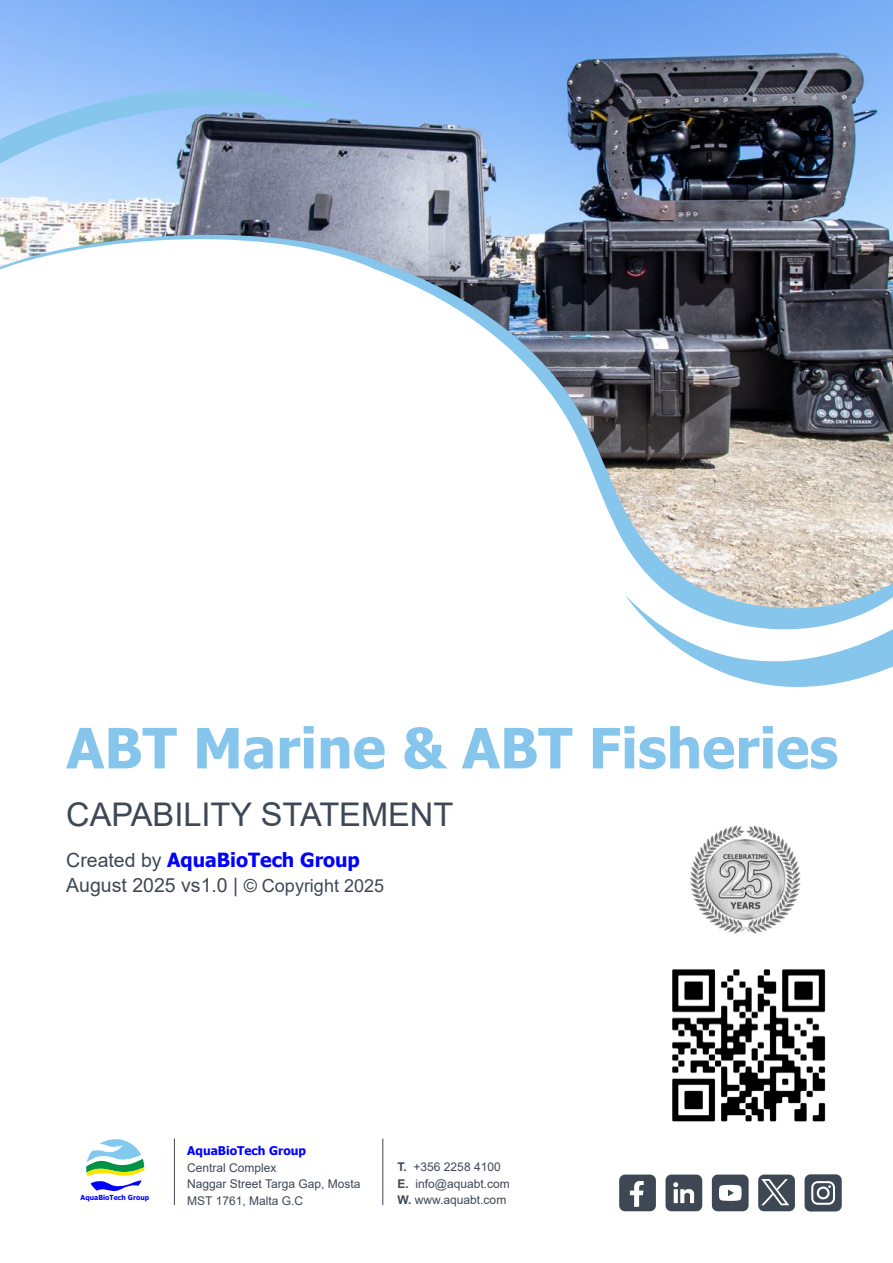
<style>
.page{position:relative;width:893px;height:1263px;background:#fff}
.page>*{position:absolute;margin:0;border:0;box-sizing:border-box;transform-origin:0 0}
.t1{font:700 55.65px "Tahoma";color:#86c6ed}
.t2{font:32.55px "Arial";color:#3e4855}
.t3{font:19.5px "Arial";color:#3e4855}
.t4{font:700 19.5px "Tahoma";color:#00f}
.t5{font:12px/16.5px "Arial";color:#3e4855}
.t6{font:700 12px "Tahoma";color:#00f}
.t7{font:700 6.9px "Tahoma";color:#00f}
.s1{font-family:"Arial";font-weight:400;color:#3e4855}
.s2{font-size:18px}
.s3{font-weight:700}
</style>
<div class="page">
<svg style="left:86px;top:1139px;width:58px;height:52px"></svg>
<hr style="left:382px;top:1138px;width:1px;height:67px;background:#3e4855">
<hr style="left:174px;top:1138px;width:1px;height:67px;background:#3e4855">
<img style="left:672px;top:969px;width:154px;height:153px">
<div style="left:619px;top:1174px;width:37px;height:37px;background:#3e4855;border-radius:6px"></div>
<svg style="left:630px;top:1181px;width:14px;height:26px"></svg>
<div style="left:758px;top:1174px;width:37px;height:37px;background:#3e4855;border-radius:6px"></div>
<div style="left:712px;top:1174px;width:37px;height:37px;background:#3e4855;border-radius:6px"></div>
<svg style="left:719px;top:1185px;width:23px;height:16px"></svg>
<div style="left:665px;top:1174px;width:37px;height:37px;background:#3e4855;border-radius:6px"></div>
<svg style="left:673px;top:1182px;width:21px;height:21px"></svg>
<svg style="left:804px;top:1174px;width:38px;height:37px"></svg>
<img style="left:0;top:0;width:893px;height:595px">
<svg style="left:0;top:41px;width:354px;height:133px;background:#8aafdd"></svg>
<svg style="left:625px;top:595px;width:268px;height:92px"></svg>
<img style="left:690px;top:825px;width:111px;height:109px">
<svg style="left:761px;top:1179px;width:28px;height:26px"></svg>
<h1 class="t1" style="left:66px;top:709px;width:773px">ABT Marine &amp; ABT Fisheries</h1>
<h2 class="t2" style="left:66px;top:793px;width:389px">CAPABILITY STATEMENT</h2>
<h3 class="t4" style="left:66px;top:846px;width:295px"><span class="s1">Created by</span> AquaBioTech Group</h3>
<h3 class="t3" style="left:66px;top:872px;width:319px">August 2025 vs1.0 | <span class="s2">© Copyright 2025</span></h3>
<p class="t7" style="left:81px;top:1193px;width:70px">AquaBioTech Group</p>
<p class="t6" style="left:187px;top:1142px;width:120px">AquaBioTech Group</p>
<p class="t5" style="left:187px;top:1159px;width:175px">Central Complex<br>Naggar Street Targa Gap, Mosta<br>MST 1761, Malta G.C</p>
<p class="t5" style="left:398px;top:1159px;width:114px"><span class="s3">T.</span> +356 2258 4100<br><span class="s3">E.</span> info@aquabt.com<br><span class="s3">W.</span> www.aquabt.com</p>
</div>
